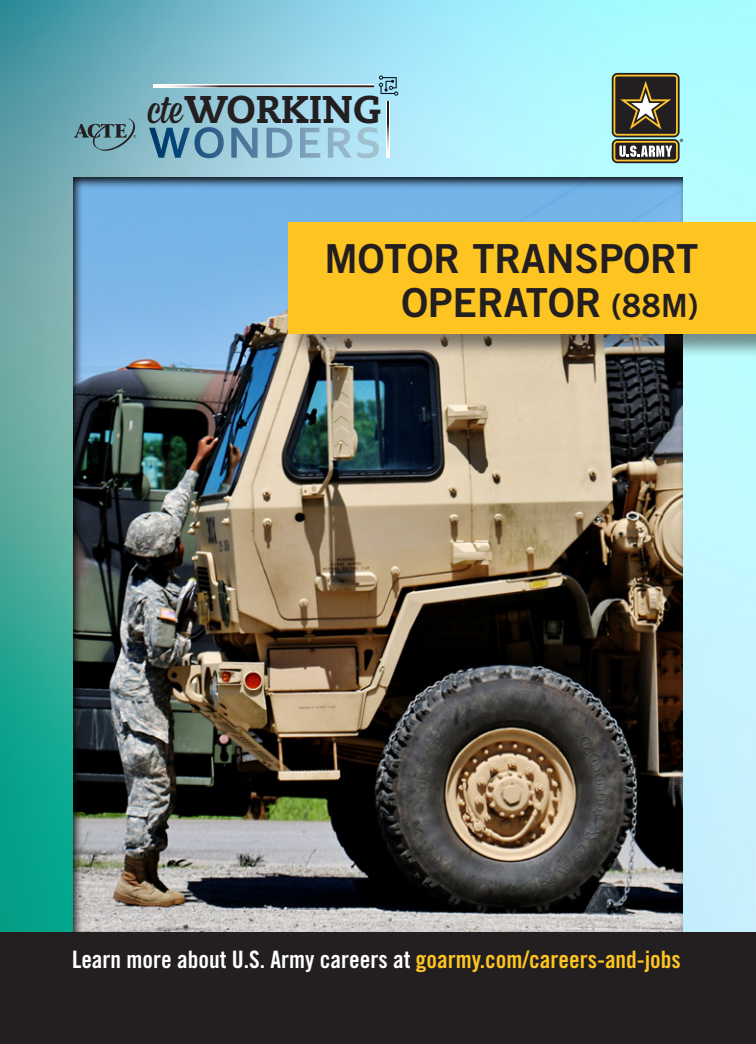
<style>
.page{position:relative;width:756px;height:1044px;background:#fff}
.page>*{position:absolute;margin:0;border:0;box-sizing:border-box;transform-origin:0 0}
.t1{font:40px/44px "Trade Gothic LT Std Bd 2";color:#231f20;text-align:right}
.t2{font:800 38.4px "Caecilia LT Std";color:#231f20}
.t3{font:24px "Trade Gothic LT Std Bd Cn 20";color:#fff}
.s1{font-family:"Mission Script";font-weight:400;font-size:39.6px}
.s2{font-size:32px}
.s3{color:#fec422}
</style>
<div class="page">
<img style="left:0;top:0;width:756px;height:932px">
<div style="left:0;top:932px;width:756px;height:112px;background:#231f20"></div>
<img style="left:70px;top:174px;width:616px;height:758px">
<div style="left:288px;top:222px;width:468px;height:137px;background:#231f20;opacity:.5"></div>
<div style="left:289px;top:222px;width:467px;height:112px;background:#fec422"></div>
<svg style="left:612px;top:139px;width:68px;height:24px"></svg>
<svg style="left:612px;top:73px;width:68px;height:64px"></svg>
<svg style="left:614px;top:75px;width:69px;height:86px;background:#666048"></svg>
<svg style="left:194px;top:127px;width:185px;height:31px;background:#8ebad0"></svg>
<img style="left:154px;top:85px;width:219px;height:2px">
<img style="left:387px;top:101px;width:2px;height:56px">
<svg style="left:373px;top:72px;width:29px;height:29px"></svg>
<svg style="left:74px;top:118px;width:64px;height:34px;background:#6a959f"></svg>
<p class="t2" style="left:148px;top:86px;width:235px"><span class="s1">cte</span>WORKING</p>
<p class="t1" style="left:325px;top:236px;width:375px">MOTOR TRANSPORT<br>OPERATOR <span class="s2">(88M)</span></p>
<p class="t3" style="left:72px;top:945px;width:610px">Learn more about U.S. Army careers at <span class="s3">goarmy.com/careers-and-jobs</span></p>
</div>
